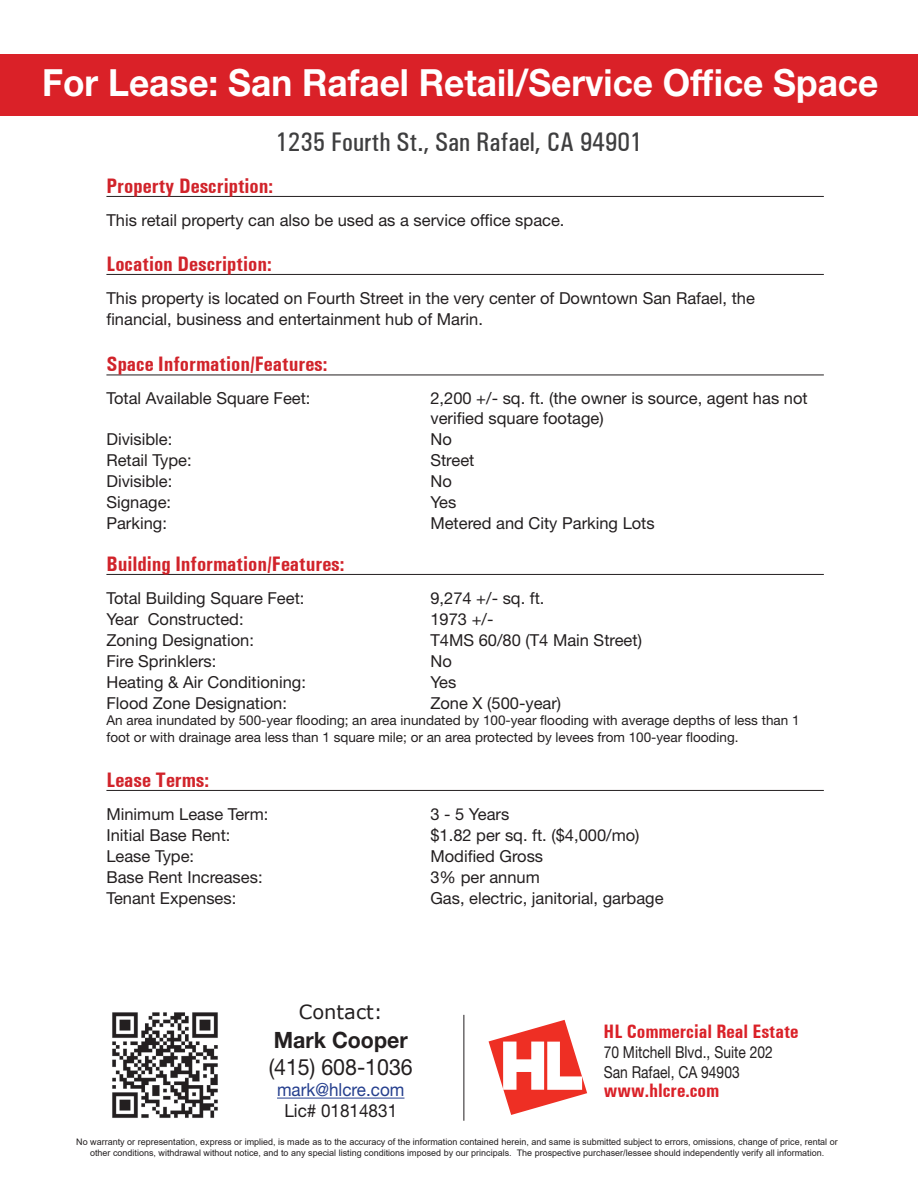
<style>
.page{position:relative;width:918px;height:1188px;background:#fff}
.page>*{position:absolute;margin:0;border:0;box-sizing:border-box;transform-origin:0 0}
.t1{font:700 37.5px "Helvetica Neue LT Std";color:#fff;scale:.94 1}
.t2{font:500 condensed 27px "Univers";color:#3e3e3f}
.t3{font:22.5px "Helvetica Neue LT Std";color:#231f20;scale:.95 1}
.t4{font:700 22.5px "Helvetica Neue LT Std";color:#231f20;scale:.95 1}
.t5{font:700 condensed 21px "Univers";color:#d1232a}
.t6{font:700 condensed 19.5px "Univers";color:#da2128}
.t7{font:19.5px "Verdana";color:#231f20}
.t8{font:18px "Helvetica Neue LT Std";color:#253f8e;scale:.95 1}
.t9{font:18px "Helvetica Neue LT Std";color:#231f20;scale:.95 1}
.t10{font:16.5px/21px "Helvetica Neue LT Std";color:#231f20}
.t11{font:16.5px/19.5px "Helvetica Neue LT Std";color:#231f20;scale:.84 1}
.t12{font:13.5px/16.5px "Helvetica Neue LT Std";color:#231f20}
.t13{font:9px/10.8px "Arial";color:#231f20;text-align:center}
</style>
<div class="page">
<svg style="left:489px;top:1020px;width:98px;height:95px"></svg>
<hr style="left:464px;top:1015px;width:1px;height:106px;background:#231f20">
<hr style="left:277px;top:1098px;width:127px;height:1px;background:#253f8e">
<img style="left:112px;top:1012px;width:106px;height:106px">
<div style="left:0;top:54px;width:918px;height:62px;background:#da2128"></div>
<hr style="left:106px;top:196px;width:718px;height:1px;background:#231f20">
<hr style="left:106px;top:274px;width:718px;height:1px;background:#231f20">
<hr style="left:106px;top:375px;width:718px;height:1px;background:#231f20">
<hr style="left:106px;top:574px;width:718px;height:1px;background:#231f20">
<hr style="left:106px;top:790px;width:718px;height:1px;background:#231f20">
<p class="t1" style="left:42px;top:59px;width:891px">For Lease: San Rafael Retail/Service Office Space</p>
<p class="t2" style="left:276px;top:127px;width:368px">1235 Fourth St., San Rafael, CA 94901</p>
<p class="t5" style="left:106px;top:173px;width:168px">Property Description:</p>
<p class="t10" style="left:106px;top:209px;width:460px">This retail property can also be used as a service office space.</p>
<p class="t5" style="left:106px;top:251px;width:167px">Location Description:</p>
<p class="t10" style="left:106px;top:287px;width:650px">This property is located on Fourth Street in the very center of Downtown San Rafael, the financial, business and entertainment hub of Marin.</p>
<p class="t5" style="left:106px;top:352px;width:223px">Space Information/Features:</p>
<p class="t10" style="left:106px;top:388px;width:206px">Total Available Square Feet:</p>
<p class="t10" style="left:430px;top:389px;width:379px;line-height:19.5px">2,200 +/- sq. ft. (the owner is source, agent has not verified square footage)</p>
<p class="t10" style="left:106px;top:428px;width:67px">Divisible:</p>
<p class="t10" style="left:430px;top:428px;width:23px">No</p>
<p class="t10" style="left:106px;top:449px;width:87px">Retail Type:</p>
<p class="t10" style="left:430px;top:449px;width:46px">Street</p>
<p class="t10" style="left:106px;top:470px;width:67px">Divisible:</p>
<p class="t10" style="left:430px;top:470px;width:23px">No</p>
<p class="t10" style="left:106px;top:491px;width:66px">Signage:</p>
<p class="t10" style="left:430px;top:491px;width:27px">Yes</p>
<p class="t10" style="left:106px;top:512px;width:62px">Parking:</p>
<p class="t10" style="left:430px;top:512px;width:226px">Metered and City Parking Lots</p>
<p class="t5" style="left:106px;top:551px;width:240px">Building Information/Features:</p>
<p class="t10" style="left:106px;top:587px;width:200px">Total Building Square Feet:</p>
<p class="t10" style="left:430px;top:587px;width:116px">9,274 +/- sq. ft.</p>
<p class="t10" style="left:106px;top:608px;width:139px">Year Constructed:</p>
<p class="t10" style="left:430px;top:608px;width:65px">1973 +/-</p>
<p class="t10" style="left:106px;top:629px;width:149px">Zoning Designation:</p>
<p class="t10" style="left:430px;top:629px;width:213px">T4MS 60/80 (T4 Main Street)</p>
<p class="t10" style="left:106px;top:650px;width:112px">Fire Sprinklers:</p>
<p class="t10" style="left:430px;top:650px;width:23px">No</p>
<p class="t10" style="left:106px;top:671px;width:201px">Heating &amp; Air Conditioning:</p>
<p class="t10" style="left:430px;top:671px;width:27px">Yes</p>
<p class="t10" style="left:106px;top:692px;width:182px">Flood Zone Designation:</p>
<p class="t10" style="left:430px;top:692px;width:132px">Zone X (500-year)</p>
<p class="t12" style="left:106px;top:712px;width:695px">An area inundated by 500-year flooding; an area inundated by 100-year flooding with average depths of less than 1 foot or with drainage area less than 1 square mile; or an area protected by levees from 100-year flooding.</p>
<p class="t5" style="left:106px;top:767px;width:104px">Lease Terms:</p>
<p class="t10" style="left:106px;top:803px;width:164px">Minimum Lease Term:</p>
<p class="t10" style="left:430px;top:803px;width:80px">3 - 5 Years</p>
<p class="t10" style="left:106px;top:824px;width:126px">Initial Base Rent:</p>
<p class="t10" style="left:430px;top:824px;width:211px">$1.82 per sq. ft. ($4,000/mo)</p>
<p class="t10" style="left:106px;top:845px;width:89px">Lease Type:</p>
<p class="t10" style="left:430px;top:845px;width:114px">Modified Gross</p>
<p class="t10" style="left:106px;top:866px;width:158px">Base Rent Increases:</p>
<p class="t10" style="left:430px;top:866px;width:111px">3% per annum</p>
<p class="t10" style="left:106px;top:887px;width:131px">Tenant Expenses:</p>
<p class="t10" style="left:430px;top:887px;width:235px">Gas, electric, janitorial, garbage</p>
<p class="t7" style="left:299px;top:998px;width:85px">Contact:</p>
<h3 class="t4" style="left:274px;top:1026px;width:142px">Mark Cooper</h3>
<h3 class="t3" style="left:269px;top:1054px;width:153px">(415) 608-1036</h3>
<p class="t8" style="left:277px;top:1079px;width:136px">mark@hlcre.com</p>
<p class="t9" style="left:284px;top:1100px;width:120px">Lic# 01814831</p>
<p class="t6" style="left:604px;top:1020px;width:196px">HL Commercial Real Estate</p>
<p class="t11" style="left:604px;top:1042px;width:203px">70 Mitchell Blvd., Suite 202<br>San Rafael, CA 94903</p>
<p class="t6" style="left:604px;top:1079px;width:117px">www.hlcre.com</p>
<p class="t13" style="left:76px;top:1136px;width:763px">No warranty or representation, express or implied, is made as to the accuracy of the information contained herein, and same is submitted subject to errors, omissions, change of price, rental or other conditions, withdrawal without notice, and to any special listing conditions imposed by our principals. The prospective purchaser/lessee should independently verify all information.</p>
</div>
